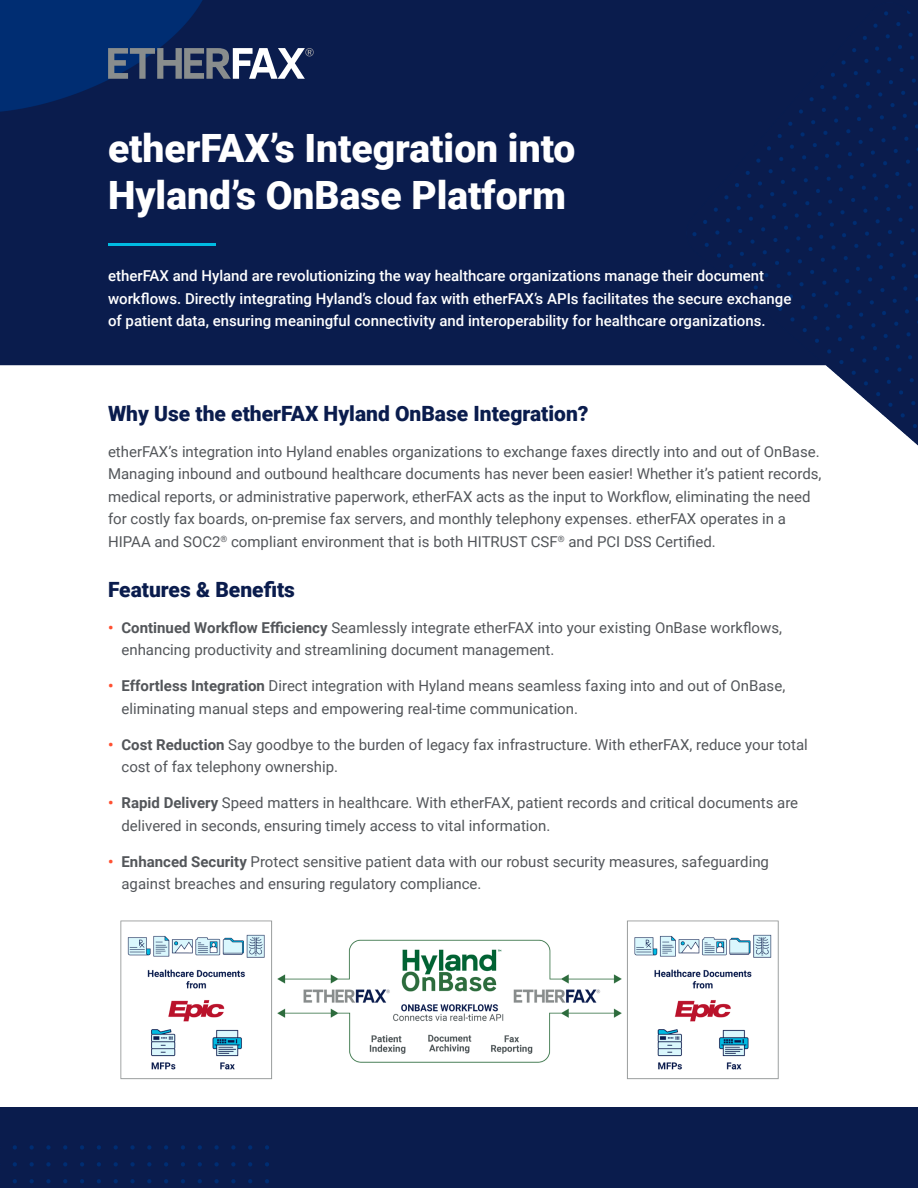
<style>
.page{position:relative;width:918px;height:1188px;background:#fff}
.page>*{position:absolute;margin:0;border:0;box-sizing:border-box;transform-origin:0 0}
.t1{font:900 39px/46.8px "Roboto";color:#fff}
.t2{font:900 21px "Roboto";color:#0a1c4d}
.t3{font:15px/22.5px "Roboto";color:#53565a}
.t4{font:500 15px/22.5px "Roboto";color:#fff}
.s1{font-weight:700;color:#ff5031}
.s2{font-weight:700}
</style>
<div class="page">
<div style="left:0;top:1107px;width:918px;height:81px;background:#0a1c4d"></div>
<img style="left:0;top:0;width:918px;height:446px">
<hr style="left:108px;top:243px;width:108px;height:3px;background:#00bbe2">
<svg style="left:108px;top:48px;width:206px;height:31px;background:#5e6a83"></svg>
<img style="left:120px;top:920px;width:659px;height:160px">
<h1 class="t1" style="left:108px;top:124px;width:469px">etherFAX’s Integration into<br>Hyland’s OnBase Platform</h1>
<p class="t4" style="left:108px;top:264px;width:685px">etherFAX and Hyland are revolutionizing the way healthcare organizations manage their document workflows. Directly integrating Hyland’s cloud fax with etherFAX’s APIs facilitates the secure exchange of patient data, ensuring meaningful connectivity and interoperability for healthcare organizations.</p>
<h2 class="t2" style="left:108px;top:399px;width:482px">Why Use the etherFAX Hyland OnBase Integration?</h2>
<p class="t3" style="left:108px;top:440px;width:715px">etherFAX’s integration into Hyland enables organizations to exchange faxes directly into and out of OnBase.<br>Managing inbound and outbound healthcare documents has never been easier! Whether it’s patient records, medical reports, or administrative paperwork, etherFAX acts as the input to Workflow, eliminating the need for costly fax boards, on-premise fax servers, and monthly telephony expenses. etherFAX operates in a HIPAA and SOC2<sup>®</sup> compliant environment that is both HITRUST CSF<sup>®</sup> and PCI DSS Certified.</p>
<h2 class="t2" style="left:108px;top:574px;width:188px">Features &amp; Benefits</h2>
<p class="t3" style="left:122px;top:615px;width:662px;text-indent:-14px"><span class="s1">•</span> <span class="s2">Continued Workflow Efficiency</span> Seamlessly integrate etherFAX into your existing OnBase workflows, enhancing productivity and streamlining document management.</p>
<p class="t3" style="left:122px;top:674px;width:665px;text-indent:-14px"><span class="s1">•</span> <span class="s2">Effortless Integration</span> Direct integration with Hyland means seamless faxing into and out of OnBase, eliminating manual steps and empowering real-time communication.</p>
<p class="t3" style="left:122px;top:732px;width:688px;text-indent:-14px"><span class="s1">•</span> <span class="s2">Cost Reduction</span> Say goodbye to the burden of legacy fax infrastructure. With etherFAX, reduce your total cost of fax telephony ownership.</p>
<p class="t3" style="left:122px;top:791px;width:678px;text-indent:-14px"><span class="s1">•</span> <span class="s2">Rapid Delivery</span> Speed matters in healthcare. With etherFAX, patient records and critical documents are delivered in seconds, ensuring timely access to vital information.</p>
<p class="t3" style="left:122px;top:849px;width:649px;text-indent:-14px"><span class="s1">•</span> <span class="s2">Enhanced Security</span> Protect sensitive patient data with our robust security measures, safeguarding against breaches and ensuring regulatory compliance.</p>
</div>
